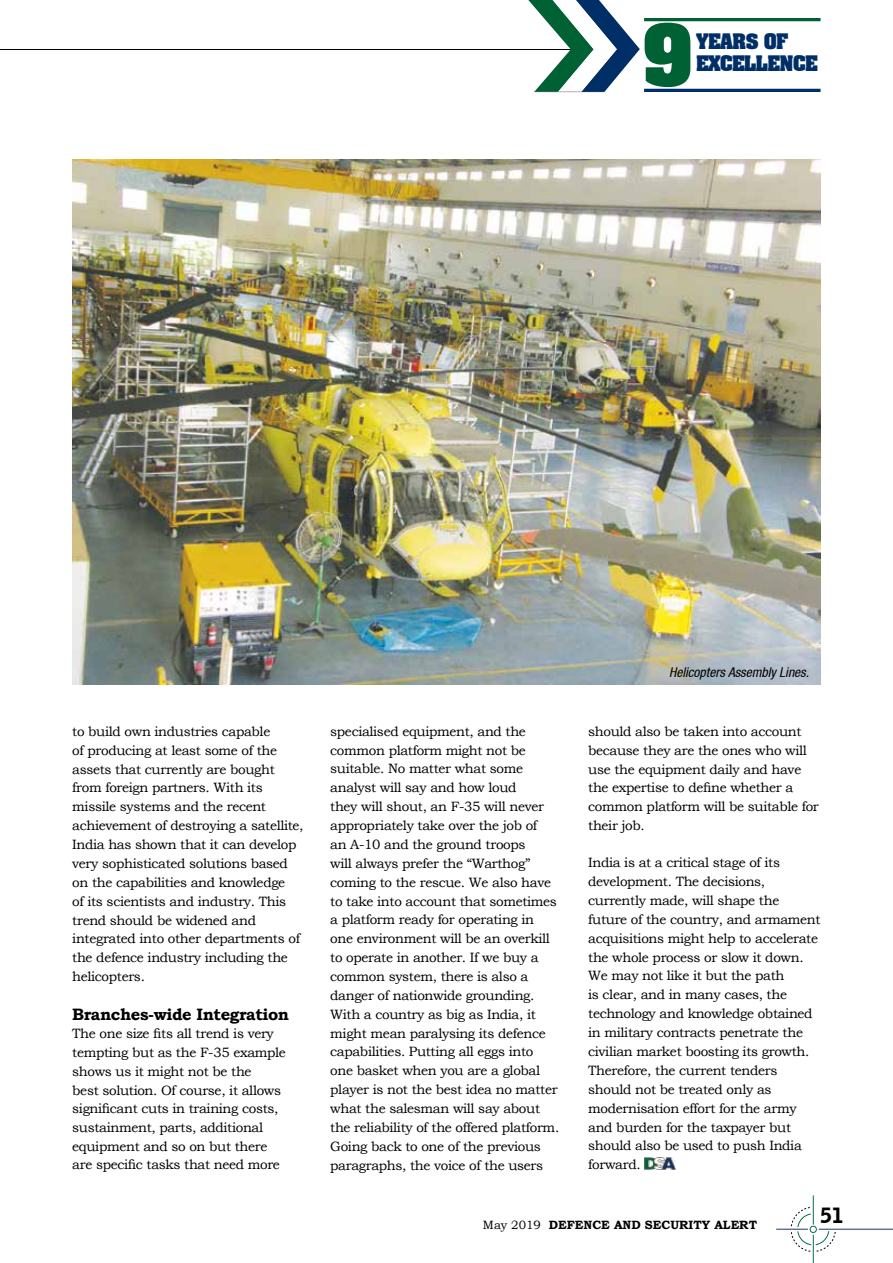
<style>
.page{position:relative;width:893px;height:1263px;background:#fff}
.page>*{position:absolute;margin:0;border:0;box-sizing:border-box;transform-origin:0 0}
.t1{font:700 72.3px "Aachen";color:#006135}
.t2{font:900 21px "Bell Gothic BT";color:#000}
.t3{font:700 18.15px "Aachen";letter-spacing:-.03em;color:#002f67}
.t4{font:700 16.5px "Bookman Old Style";letter-spacing:-.025em;color:#000}
.t5{font:13.5px/18.9px "Bookman Old Style";letter-spacing:-.025em;color:#000}
.t6{font:13.5px "Heavenetica Cond 5 Obl SH";color:#000}
.t7{font:700 12px "Bookman Old Style";color:#000}
.s1{font-weight:400}
</style>
<div class="page">
<hr style="left:819px;top:1229px;width:74px;height:1px;background:#1e3565">
<hr style="left:776px;top:1229px;width:32px;height:1px;background:#1e3565">
<svg style="left:791px;top:1195px;width:45px;height:68px"></svg>
<hr style="left:0;top:49px;width:575px;height:1px;background:#000">
<svg style="left:528px;top:0;width:112px;height:92px"></svg>
<hr style="left:534px;top:92px;width:71px;height:1px;background:#000">
<hr style="left:644px;top:89px;width:176px;height:3px;background:#002f67">
<hr style="left:644px;top:18px;width:176px;height:3px;background:#006135">
<img style="left:72px;top:159px;width:749px;height:525px">
<img style="left:644px;top:1157px;width:31px;height:12px">
<h1 class="t1" style="left:643px;top:1px;width:50px">9</h1>
<h3 class="t3" style="left:696px;top:28px;width:93px">YEARS OF</h3>
<h3 class="t3" style="left:696px;top:50px;width:123px">EXCELLENCE</h3>
<p class="t5" style="left:72px;top:722px;width:233px">to build own industries capable<br>of producing at least some of the assets that currently are bought from foreign partners. With its missile systems and the recent achievement of destroying a satellite,<br>India has shown that it can develop very sophisticated solutions based on the capabilities and knowledge<br>of its scientists and industry. This trend should be widened and integrated into other departments of the defence industry including the helicopters.</p>
<p class="t4" style="left:72px;top:1002px;width:218px">Branches-wide Integration</p>
<p class="t5" style="left:72px;top:1024px;width:215px">The one size fits all trend is very tempting but as the F-35 example shows us it might not be the<br>best solution. Of course, it allows significant cuts in training costs, sustainment, parts, additional equipment and so on but there are specific tasks that need more</p>
<p class="t6" style="left:669px;top:663px;width:141px">Helicopters Assembly Lines.</p>
<p class="t5" style="left:330px;top:722px;width:231px">specialised equipment, and the common platform might not be suitable. No matter what some analyst will say and how loud<br>they will shout, an F-35 will never appropriately take over the job of<br>an A-10 and the ground troops<br>will always prefer the “Warthog” coming to the rescue. We also have to take into account that sometimes a platform ready for operating in one environment will be an overkill to operate in another. If we buy a common system, there is also a danger of nationwide grounding.<br>With a country as big as India, it might mean paralysing its defence capabilities. Putting all eggs into one basket when you are a global player is not the best idea no matter what the salesman will say about the reliability of the offered platform.<br>Going back to one of the previous paragraphs, the voice of the users</p>
<p class="t5" style="left:588px;top:722px;width:232px">should also be taken into account because they are the ones who will use the equipment daily and have the expertise to define whether a common platform will be suitable for their job.</p>
<p class="t5" style="left:588px;top:853px;width:234px">India is at a critical stage of its development. The decisions, currently made, will shape the future of the country, and armament acquisitions might help to accelerate the whole process or slow it down.<br>We may not like it but the path<br>is clear, and in many cases, the technology and knowledge obtained in military contracts penetrate the civilian market boosting its growth.<br>Therefore, the current tenders should not be treated only as modernisation effort for the army and burden for the taxpayer but should also be used to push India forward.</p>
<p class="t7" style="left:483px;top:1216px;width:276px"><span class="s1">May 2019</span> Defence AND security alert</p>
<h2 class="t2" style="left:820px;top:1202px;width:25px">51</h2>
</div>
